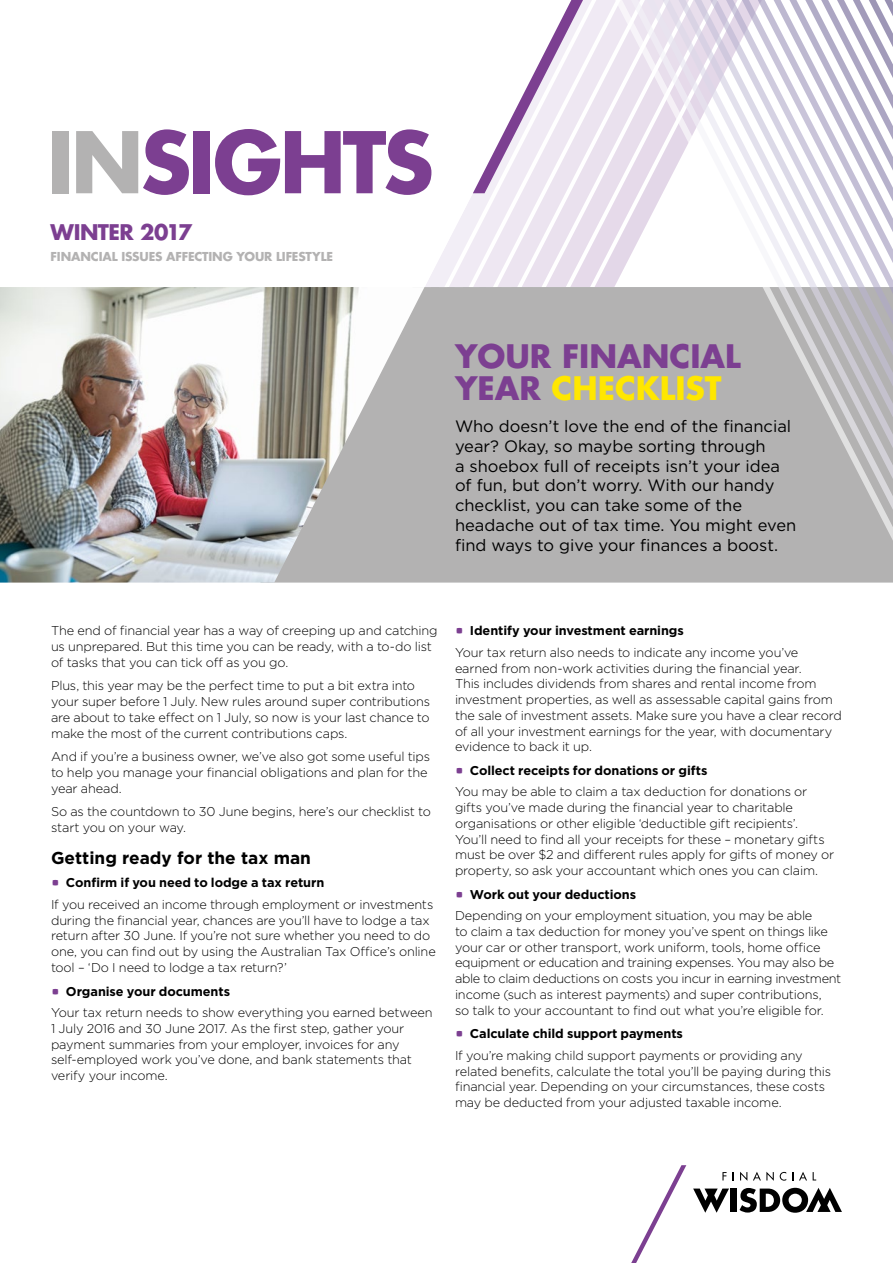
<style>
.page{position:relative;width:893px;height:1263px;background:#fff}
.page>*{position:absolute;margin:0;border:0;box-sizing:border-box;transform-origin:0 0}
.t1{font:700 82.5px "Futura Std";letter-spacing:-.035em;color:#7c3f91}
.t2{font:700 31.5px/31.5px "Futura Std";color:#7c3f91}
.t3{font:700 21px "Futura Std";letter-spacing:-.025em;color:#7c3f91}
.t4{font:700 17.25px "Gotham";color:#000}
.t5{font:16.5px/19.8px "Gotham";color:#000}
.t6{font:300 12.75px/15.8px "Gotham";letter-spacing:-.015em;color:#000}
.t7{font:700 12.75px "Gotham";letter-spacing:-.005em;color:#000}
.t8{font:700 12px "Futura Std";letter-spacing:-.01em;color:#b3b2b2}
.s1{color:#b3b2b2}
.s2{color:#ffe700}
</style>
<div class="page">
<svg style="left:424px;top:574px;width:469px;height:9px;background:#b6b5b5"></svg>
<svg style="left:583px;top:0;width:7px;height:574px;background:#d0cdd2"></svg>
<svg style="left:590px;top:0;width:16px;height:574px;background:#d0ccd1"></svg>
<svg style="left:606px;top:0;width:16px;height:574px;background:#d0cbd1"></svg>
<svg style="left:622px;top:0;width:16px;height:574px;background:#d0ccd1"></svg>
<svg style="left:638px;top:0;width:15px;height:574px"></svg>
<svg style="left:653px;top:0;width:16px;height:574px"></svg>
<svg style="left:669px;top:0;width:16px;height:574px"></svg>
<svg style="left:685px;top:0;width:16px;height:574px"></svg>
<svg style="left:701px;top:0;width:16px;height:574px"></svg>
<svg style="left:717px;top:0;width:16px;height:574px"></svg>
<svg style="left:733px;top:0;width:16px;height:574px"></svg>
<svg style="left:749px;top:0;width:15px;height:574px"></svg>
<svg style="left:764px;top:0;width:16px;height:574px"></svg>
<svg style="left:780px;top:0;width:16px;height:574px"></svg>
<svg style="left:796px;top:0;width:16px;height:574px"></svg>
<svg style="left:812px;top:0;width:16px;height:574px"></svg>
<svg style="left:828px;top:0;width:65px;height:574px"></svg>
<svg style="left:424px;top:0;width:159px;height:574px"></svg>
<img style="left:0;top:287px;width:424px;height:296px">
<svg style="left:693px;top:1188px;width:36px;height:25px"></svg>
<div style="left:730px;top:1188px;width:7px;height:24px;background:#000"></div>
<svg style="left:739px;top:1188px;width:103px;height:25px"></svg>
<svg style="left:722px;top:1172px;width:5px;height:8px"></svg>
<svg style="left:740px;top:1172px;width:7px;height:9px"></svg>
<svg style="left:753px;top:1172px;width:21px;height:9px"></svg>
<svg style="left:780px;top:1172px;width:6px;height:9px"></svg>
<svg style="left:799px;top:1172px;width:8px;height:8px"></svg>
<svg style="left:631px;top:1165px;width:55px;height:98px"></svg>
<h1 class="t1" style="left:47px;top:107px;width:389px"><span class="s1">IN</span>SIGHTS</h1>
<h3 class="t3" style="left:51px;top:218px;width:143px">WINTER 2017</h3>
<p class="t8" style="left:51px;top:248px;width:284px">FINANCIAL ISSUES AFFECTING YOUR LIFESTYLE</p>
<h2 class="t2" style="left:455px;top:340px;width:287px">YOUR FINANCIAL<br>YEAR <span class="s2">CHECKLIST</span></h2>
<p class="t5" style="left:455px;top:416px;width:343px">Who doesn’t love the end of the financial year? Okay, so maybe sorting through<br>a shoebox full of receipts isn’t your idea of fun, but don’t worry. With our handy checklist, you can take some of the headache out of tax time. You might even find ways to give your finances a boost.</p>
<p class="t6" style="left:51px;top:623px;width:388px">The end of financial year has a way of creeping up and catching us unprepared. But this time you can be ready, with a to-do list of tasks that you can tick off as you go.</p>
<p class="t6" style="left:51px;top:678px;width:381px">Plus, this year may be the perfect time to put a bit extra into your super before 1 July. New rules around super contributions are about to take effect on 1 July, so now is your last chance to make the most of the current contributions caps.</p>
<p class="t6" style="left:51px;top:748px;width:381px">And if you’re a business owner, we’ve also got some useful tips to help you manage your financial obligations and plan for the year ahead.</p>
<p class="t6" style="left:51px;top:804px;width:381px">So as the countdown to 30 June begins, here’s our checklist to start you on your way.</p>
<h3 class="t4" style="left:51px;top:846px;width:261px">Getting ready for the tax man</h3>
<p class="t7" style="left:66px;top:874px;width:260px">Confirm if you need to lodge a tax return</p>
<p class="t6" style="left:51px;top:896px;width:386px">If you received an income through employment or investments during the financial year, chances are you’ll have to lodge a tax return after 30 June. If you’re not sure whether you need to do one, you can find out by using the Australian Tax Office’s online tool – ‘Do I need to lodge a tax return?’</p>
<p class="t7" style="left:66px;top:982px;width:166px">Organise your documents</p>
<p class="t6" style="left:51px;top:1004px;width:383px">Your tax return needs to show everything you earned between 1 July 2016 and 30 June 2017. As the first step, gather your payment summaries from your employer, invoices for any self‑employed work you’ve done, and bank statements that verify your income.</p>
<p class="t7" style="left:470px;top:622px;width:215px">Identify your investment earnings</p>
<p class="t6" style="left:455px;top:644px;width:388px">Your tax return also needs to indicate any income you’ve earned from non-work activities during the financial year.<br>This includes dividends from shares and rental income from investment properties, as well as assessable capital gains from the sale of investment assets. Make sure you have a clear record of all your investment earnings for the year, with documentary evidence to back it up.</p>
<p class="t7" style="left:470px;top:762px;width:239px">Collect receipts for donations or gifts</p>
<p class="t6" style="left:455px;top:784px;width:381px">You may be able to claim a tax deduction for donations or gifts you’ve made during the financial year to charitable organisations or other eligible ‘deductible gift recipients’.<br>You’ll need to find all your receipts for these – monetary gifts must be over $2 and different rules apply for gifts of money or property, so ask your accountant which ones you can claim.</p>
<p class="t7" style="left:470px;top:886px;width:168px">Work out your deductions</p>
<p class="t6" style="left:455px;top:907px;width:388px">Depending on your employment situation, you may be able<br>to claim a tax deduction for money you’ve spent on things like your car or other transport, work uniform, tools, home office equipment or education and training expenses. You may also be able to claim deductions on costs you incur in earning investment income (such as interest payments) and super contributions,<br>so talk to your accountant to find out what you’re eligible for.</p>
<p class="t7" style="left:470px;top:1025px;width:215px">Calculate child support payments</p>
<p class="t6" style="left:455px;top:1047px;width:377px">If you’re making child support payments or providing any related benefits, calculate the total you’ll be paying during this financial year. Depending on your circumstances, these costs may be deducted from your adjusted taxable income.</p>
</div>
